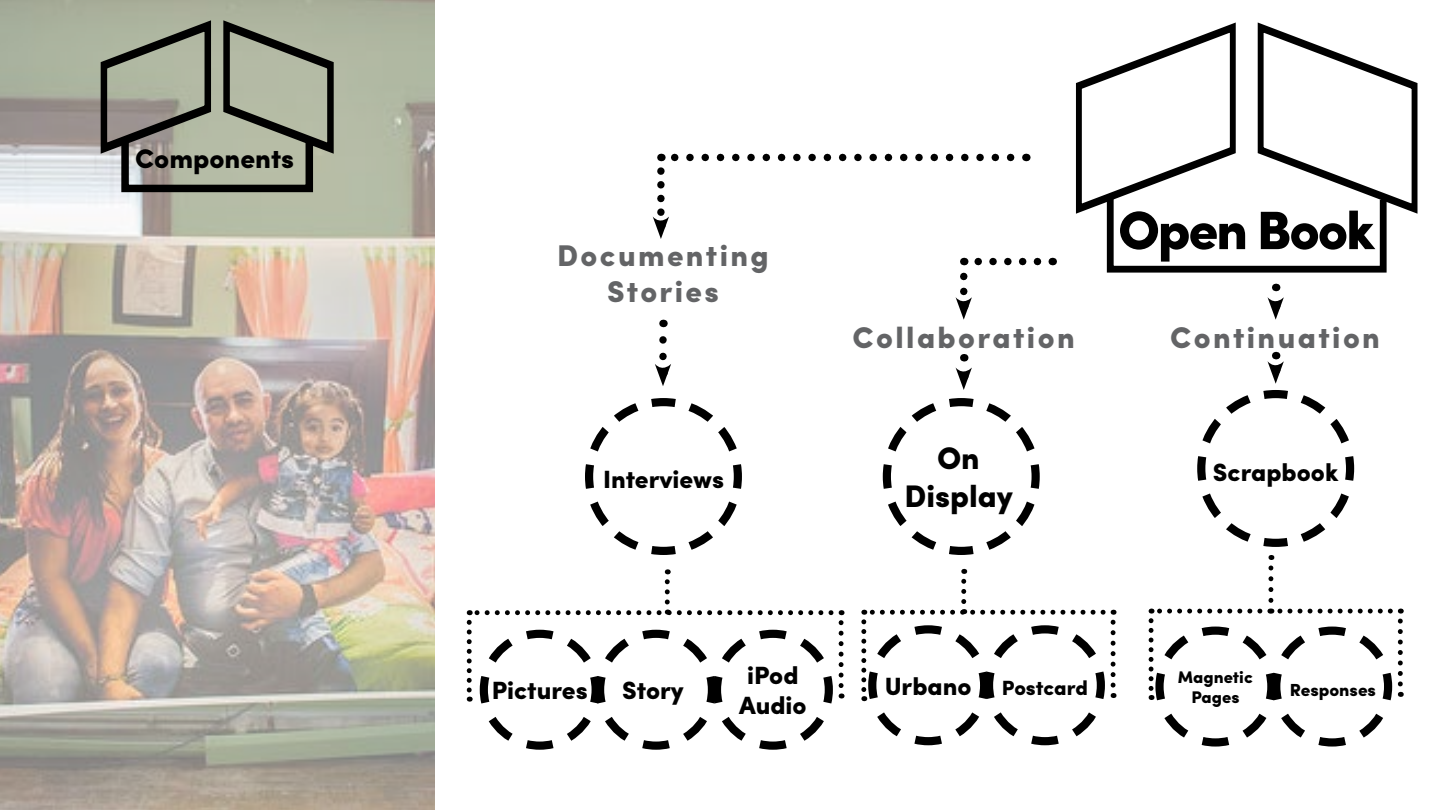
<style>
.page{position:relative;width:1440px;height:810px;background:#fff}
.page>*{position:absolute;margin:0;border:0;box-sizing:border-box;transform-origin:0 0}
.t1{font:900 54.19px "Sofia Pro";letter-spacing:-.04em;color:#000}
.t2{font:900 31.25px/37.5px "Sofia Pro";color:#000;text-align:center}
.t3{font:900 30px/36px "Sofia Pro";letter-spacing:.08em;color:#636466;text-align:center}
.t4{font:900 26.88px "Sofia Pro";color:#000}
.t5{font:900 25px/30px "Sofia Pro";color:#000;text-align:center}
.t6{font:900 20.62px "Sofia Pro";letter-spacing:-.005em;color:#000}
.t7{font:900 17.5px "Sofia Pro";color:#000}
.t8{font:900 16.88px/20.2px "Sofia Pro";color:#000;text-align:center}
.s1{font-size:25px}
</style>
<div class="page">
<svg style="left:585px;top:398px;width:157px;height:157px"></svg>
<img style="left:0;top:0;width:434px;height:810px">
<svg style="left:97px;top:0;width:240px;height:196px;background:#939787"></svg>
<svg style="left:1076px;top:22px;width:342px;height:251px"></svg>
<svg style="left:671px;top:154px;width:340px;height:7px"></svg>
<svg style="left:653px;top:171px;width:16px;height:68px"></svg>
<svg style="left:655px;top:340px;width:16px;height:46px"></svg>
<svg style="left:974px;top:258px;width:64px;height:7px"></svg>
<svg style="left:956px;top:276px;width:16px;height:44px"></svg>
<svg style="left:882px;top:354px;width:158px;height:201px"></svg>
<svg style="left:1267px;top:297px;width:17px;height:23px"></svg>
<svg style="left:467px;top:610px;width:377px;height:140px"></svg>
<svg style="left:665px;top:569px;width:5px;height:33px"></svg>
<svg style="left:961px;top:569px;width:5px;height:33px"></svg>
<svg style="left:861px;top:609px;width:255px;height:137px"></svg>
<svg style="left:1197px;top:352px;width:158px;height:248px"></svg>
<svg style="left:1149px;top:609px;width:254px;height:138px"></svg>
<p class="t4" style="left:135px;top:138px;width:160px">Components</p>
<p class="t3" style="left:557px;top:236px;width:213px">Documenting<br>Stories</p>
<p class="t5" style="left:603px;top:463px;width:123px">Interviews</p>
<p class="t3" style="left:853px;top:318px;width:224px">Collaboration</p>
<p class="t2" style="left:905px;top:438px;width:110px">On<br>Display</p>
<h1 class="t1" style="left:1118px;top:187px;width:259px">Open Book</h1>
<p class="t3" style="left:1170px;top:317px;width:211px">Continuation</p>
<p class="t5" style="left:1213px;top:456px;width:127px">Scrapbook</p>
<p class="t5" style="left:492px;top:674px;width:98px">Pictures</p>
<p class="t5" style="left:622px;top:674px;width:63px">Story</p>
<p class="t5" style="left:739px;top:658px;width:69px">iPod<br>Audio</p>
<p class="t6" style="left:885px;top:672px;width:205px"><span class="s1">Urbano</span> Postcard</p>
<p class="t8" style="left:1178px;top:666px;width:76px">Magnetic<br>Pages</p>
<p class="t7" style="left:1290px;top:676px;width:88px">Responses</p>
</div>
